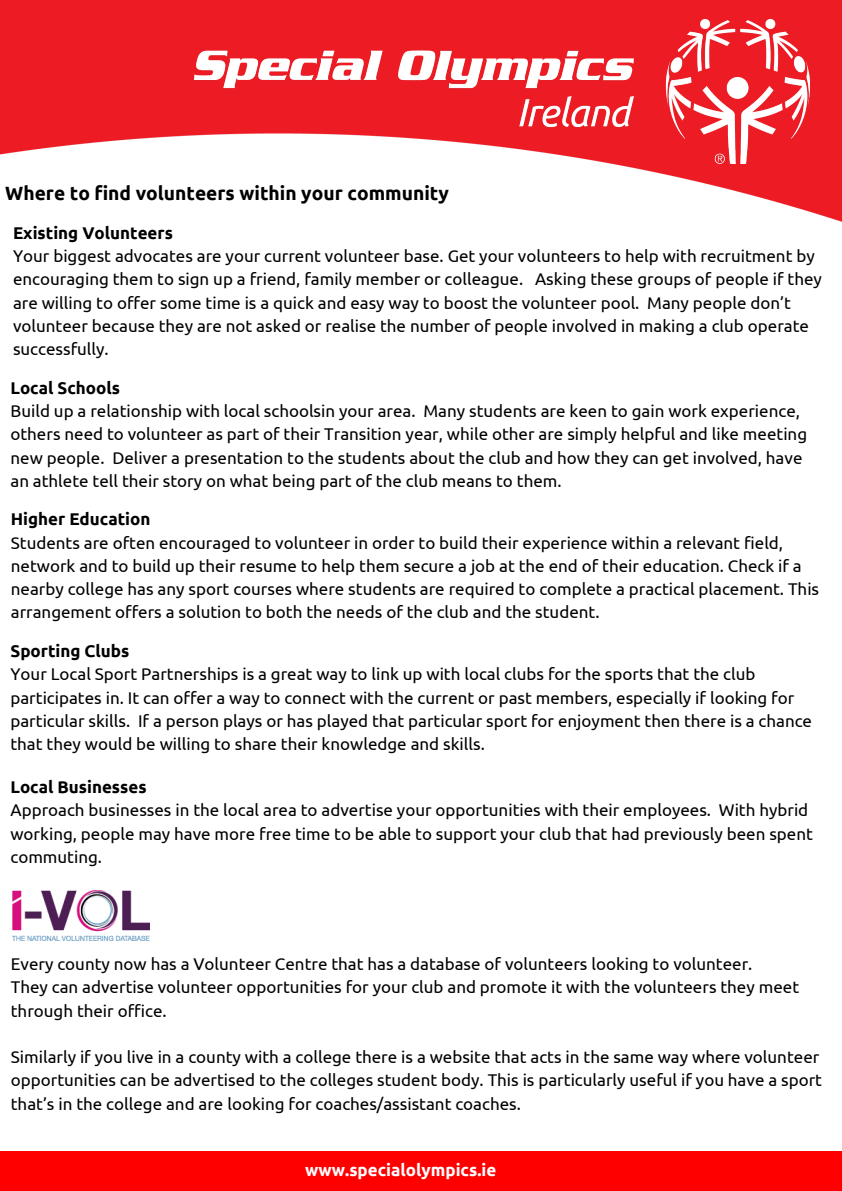
<style>
.page{position:relative;width:842px;height:1191px;background:#fff}
.page>*{position:absolute;margin:0;border:0;box-sizing:border-box;transform-origin:0 0}
.t1{font:700 19.2px "Ubuntu";color:#000}
.t2{font:17px/23.2px "Ubuntu";color:#000}
.t3{font:700 17px "Ubuntu";color:#000}
.t4{font:700 17px "Ubuntu";color:#fff}
</style>
<div class="page">
<img style="left:0;top:0;width:842px;height:941px">
<div style="left:0;top:1151px;width:842px;height:39px;background:#f00"></div>
<img style="left:195px;top:19px;width:614px;height:144px">
<img style="left:13px;top:890px;width:136px;height:50px">
<p class="t1" style="left:5px;top:182px;width:445px">Where to find volunteers within your community</p>
<p class="t3" style="left:13px;top:223px;width:161px">Existing Volunteers</p>
<p class="t2" style="left:13px;top:244px;width:810px">Your biggest advocates are your current volunteer base. Get your volunteers to help with recruitment by encouraging them to sign up a friend, family member or colleague. Asking these groups of people if they are willing to offer some time is a quick and easy way to boost the volunteer pool. Many people don’t volunteer because they are not asked or realise the number of people involved in making a club operate successfully.</p>
<p class="t3" style="left:10px;top:378px;width:111px">Local Schools</p>
<p class="t2" style="left:10px;top:399px;width:798px">Build up a relationship with local schoolsin your area. Many students are keen to gain work experience, others need to volunteer as part of their Transition year, while other are simply helpful and like meeting new people. Deliver a presentation to the students about the club and how they can get involved, have an athlete tell their story on what being part of the club means to them.</p>
<p class="t3" style="left:11px;top:509px;width:141px">Higher Education</p>
<p class="t2" style="left:11px;top:530px;width:810px">Students are often encouraged to volunteer in order to build their experience within a relevant field, network and to build up their resume to help them secure a job at the end of their education. Check if a nearby college has any sport courses where students are required to complete a practical placement. This arrangement offers a solution to both the needs of the club and the student.</p>
<p class="t3" style="left:10px;top:641px;width:120px">Sporting Clubs</p>
<p class="t2" style="left:10px;top:662px;width:803px">Your Local Sport Partnerships is a great way to link up with local clubs for the sports that the club participates in. It can offer a way to connect with the current or past members, especially if looking for particular skills. If a person plays or has played that particular sport for enjoyment then there is a chance that they would be willing to share their knowledge and skills.</p>
<p class="t3" style="left:10px;top:777px;width:138px">Local Businesses</p>
<p class="t2" style="left:10px;top:798px;width:804px">Approach businesses in the local area to advertise your opportunities with their employees. With hybrid working, people may have more free time to be able to support your club that had previously been spent commuting.</p>
<p class="t2" style="left:11px;top:952px;width:743px">Every county now has a Volunteer Centre that has a database of volunteers looking to volunteer.</p>
<p class="t2" style="left:11px;top:975px;width:790px">They can advertise volunteer opportunities for your club and promote it with the volunteers they meet through their office.</p>
<p class="t2" style="left:11px;top:1045px;width:813px">Similarly if you live in a county with a college there is a website that acts in the same way where volunteer opportunities can be advertised to the colleges student body. This is particularly useful if you have a sport that’s in the college and are looking for coaches/assistant coaches.</p>
<p class="t4" style="left:305px;top:1160px;width:192px">www.specialolympics.ie</p>
</div>
